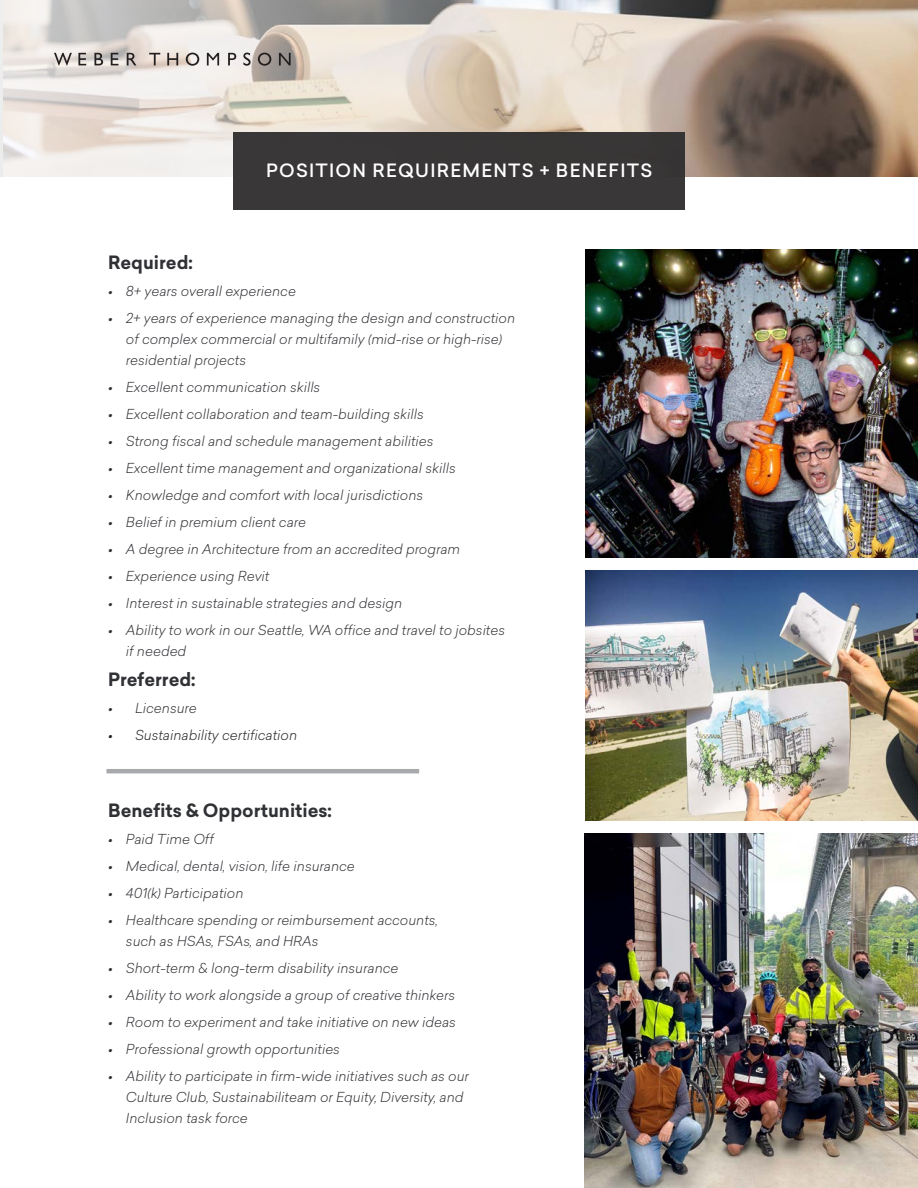
<style>
.page{position:relative;width:918px;height:1188px;background:#fff}
.page>*{position:absolute;margin:0;border:0;box-sizing:border-box;transform-origin:0 0}
.Subhead_2{font:700 18px "Sailec";color:#303135}
.Body_Copy_3{font:500 18px "Sailec";letter-spacing:.07em;color:#fff}
.Bullet_points{font:italic 300 13.5px/21px "Sailec";color:#303135}
.t1{font:italic 300 13.5px "Sailec";color:#231f20}
</style>
<div class="page">
<img style="left:876px;top:0;width:42px;height:176px">
<img style="left:585px;top:250px;width:333px;height:308px">
<img style="left:584px;top:833px;width:334px;height:355px">
<img style="left:585px;top:570px;width:333px;height:250px">
<svg style="left:0;top:0;width:876px;height:176px;background:#c6bcb2"></svg>
<svg style="left:54px;top:53px;width:18px;height:13px"></svg>
<svg style="left:78px;top:53px;width:8px;height:12px"></svg>
<svg style="left:94px;top:53px;width:9px;height:12px"></svg>
<svg style="left:111px;top:53px;width:8px;height:12px"></svg>
<svg style="left:127px;top:53px;width:9px;height:12px"></svg>
<svg style="left:149px;top:53px;width:11px;height:12px"></svg>
<svg style="left:167px;top:53px;width:11px;height:12px"></svg>
<svg style="left:186px;top:53px;width:13px;height:13px"></svg>
<svg style="left:207px;top:53px;width:12px;height:12px"></svg>
<svg style="left:228px;top:53px;width:8px;height:12px"></svg>
<svg style="left:243px;top:53px;width:8px;height:13px"></svg>
<svg style="left:258px;top:53px;width:13px;height:13px"></svg>
<svg style="left:279px;top:53px;width:12px;height:12px"></svg>
<div style="left:233px;top:132px;width:452px;height:78px;background:#393737"></div>
<hr style="left:106px;top:769px;width:313px;height:4px;background:#a8a9ad">
<p class="Body_Copy_3" style="left:266px;top:158px;width:388px">POSITION REQUIREMENTS + BENEFITS</p>
<p class="Subhead_2" style="left:108px;top:250px;width:87px">Required:</p>
<p class="Bullet_points" style="left:108px;top:280px;width:189px">• 8+ years overall experience</p>
<p class="Bullet_points" style="left:126px;top:307px;width:391px;text-indent:-18px">• 2+ years of experience managing the design and construction of complex commercial or multifamily (mid-rise or high-rise) residential projects</p>
<p class="Bullet_points" style="left:108px;top:376px;width:214px">• Excellent communication skills</p>
<p class="Bullet_points" style="left:108px;top:403px;width:317px">• Excellent collaboration and team-building skills</p>
<p class="Bullet_points" style="left:108px;top:430px;width:327px">• Strong fiscal and schedule management abilities</p>
<p class="Bullet_points" style="left:108px;top:457px;width:349px">• Excellent time management and organizational skills</p>
<p class="Bullet_points" style="left:108px;top:484px;width:317px">• Knowledge and comfort with local jurisdictions</p>
<p class="Bullet_points" style="left:108px;top:511px;width:200px">• Belief in premium client care</p>
<p class="Bullet_points" style="left:108px;top:538px;width:354px">• A degree in Architecture from an accredited program</p>
<p class="Bullet_points" style="left:108px;top:565px;width:163px">• Experience using Revit</p>
<p class="Bullet_points" style="left:108px;top:592px;width:296px">• Interest in sustainable strategies and design</p>
<p class="Bullet_points" style="left:126px;top:619px;width:381px;text-indent:-18px">• Ability to work in our Seattle, WA office and travel to jobsites if needed</p>
<p class="Subhead_2" style="left:108px;top:667px;width:89px">Preferred:</p>
<p class="Bullet_points" style="left:108px;top:697px;width:90px">• Licensure</p>
<p class="t1" style="left:108px;top:726px;width:191px">• Sustainability certification</p>
<p class="Subhead_2" style="left:108px;top:797px;width:226px">Benefits &amp; Opportunities:</p>
<p class="Bullet_points" style="left:108px;top:828px;width:107px">• Paid Time Off</p>
<p class="Bullet_points" style="left:108px;top:855px;width:248px">• Medical, dental, vision, life insurance</p>
<p class="Bullet_points" style="left:108px;top:882px;width:137px">• 401(k) Participation</p>
<p class="Bullet_points" style="left:126px;top:909px;width:313px;text-indent:-18px">• Healthcare spending or reimbursement accounts, such as HSAs, FSAs, and HRAs</p>
<p class="Bullet_points" style="left:108px;top:957px;width:292px">• Short-term &amp; long-term disability insurance</p>
<p class="Bullet_points" style="left:108px;top:984px;width:349px">• Ability to work alongside a group of creative thinkers</p>
<p class="Bullet_points" style="left:108px;top:1011px;width:349px">• Room to experiment and take initiative on new ideas</p>
<p class="Bullet_points" style="left:108px;top:1038px;width:233px">• Professional growth opportunities</p>
<p class="Bullet_points" style="left:126px;top:1065px;width:344px;text-indent:-18px">• Ability to participate in firm-wide initiatives such as our<br>Culture Club, Sustainabiliteam or Equity, Diversity, and<br>Inclusion task force</p>
</div>
